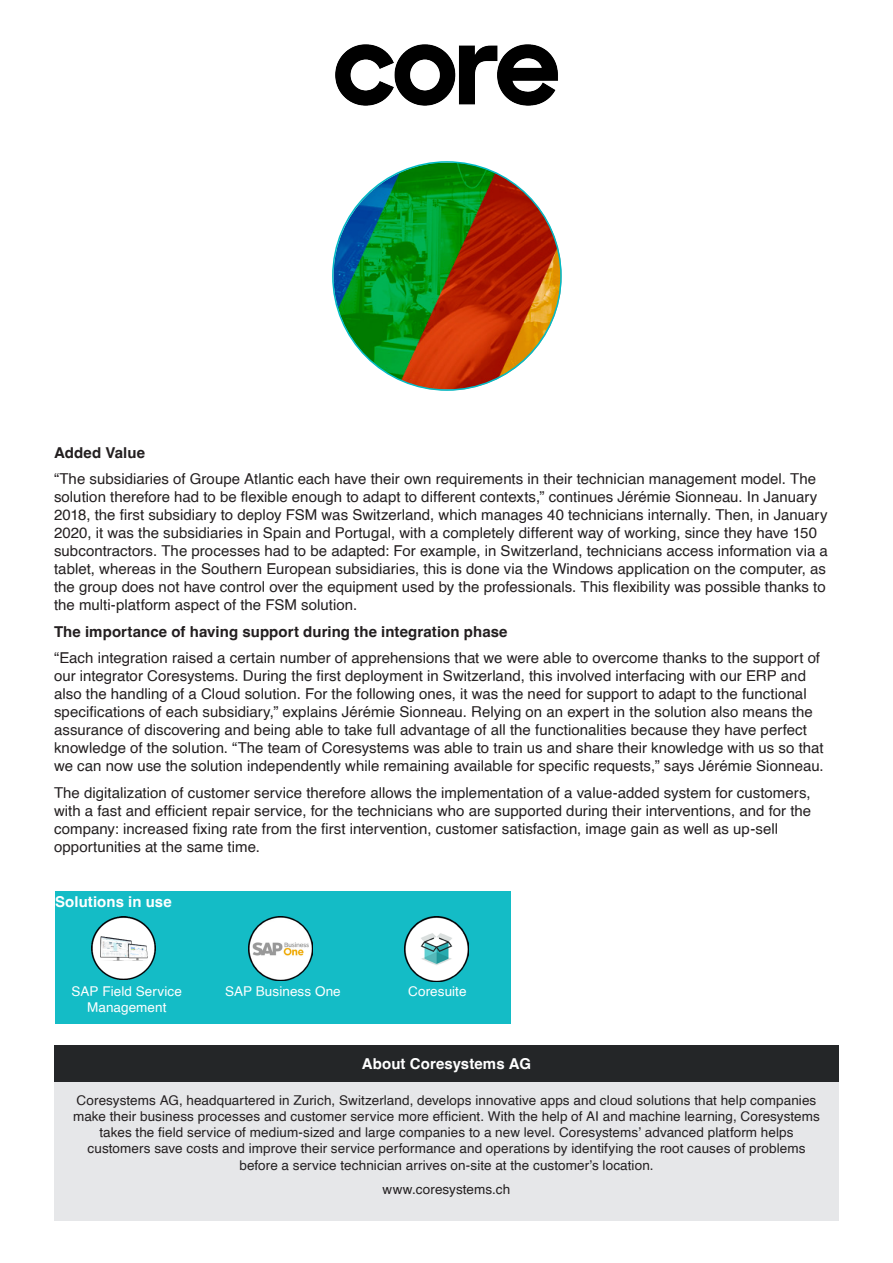
<style>
.page{position:relative;width:893px;height:1263px;background:#fff}
.page>*{position:absolute;margin:0;border:0;box-sizing:border-box;transform-origin:0 0}
.Body{font:15px/18px "Helvetica";color:#231f20}
.Body-2{font:700 15px "Helvetica";letter-spacing:.005em;color:#231f20}
.Box_Titel{font:700 15px "Helvetica";letter-spacing:.005em;color:#fff}
.Body-3{font:700 15px "Helvetica";letter-spacing:.005em;color:#fff}
.Body-4{font:13.5px/16.2px "Helvetica";letter-spacing:.005em;color:#231f20;text-align:center}
.Body-5{font:13.5px/16.2px "Helvetica";letter-spacing:.005em;color:#fff;text-align:center}
</style>
<div class="page">
<img style="left:334px;top:194px;width:227px;height:195px">
<div style="left:54px;top:1045px;width:785px;height:37px;background:#242628"></div>
<div style="left:54px;top:1082px;width:785px;height:139px;background:#e6e7e9"></div>
<div style="left:55px;top:891px;width:455px;height:133px;background:#14bcc6"></div>
<img style="left:91px;top:916px;width:64px;height:64px">
<img style="left:249px;top:916px;width:63px;height:64px">
<img style="left:404px;top:917px;width:65px;height:64px">
<img style="left:335px;top:44px;width:223px;height:150px">
<p class="Body-2" style="left:54px;top:443px;width:93px">Added Value</p>
<p class="Body" style="left:54px;top:470px;width:775px">“The subsidiaries of Groupe Atlantic each have their own requirements in their technician management model. The solution therefore had to be flexible enough to adapt to different contexts,” continues Jérémie Sionneau. In January 2018, the first subsidiary to deploy FSM was Switzerland, which manages 40 technicians internally. Then, in January 2020, it was the subsidiaries in Spain and Portugal, with a completely different way of working, since they have 150 subcontractors. The processes had to be adapted: For example, in Switzerland, technicians access information via a tablet, whereas in the Southern European subsidiaries, this is done via the Windows application on the computer, as the group does not have control over the equipment used by the professionals. This flexibility was possible thanks to the multi-platform aspect of the FSM solution.</p>
<p class="Body-2" style="left:54px;top:622px;width:455px">The importance of having support during the integration phase</p>
<p class="Body" style="left:54px;top:649px;width:771px">“Each integration raised a certain number of apprehensions that we were able to overcome thanks to the support of our integrator Coresystems. During the first deployment in Switzerland, this involved interfacing with our ERP and also the handling of a Cloud solution. For the following ones, it was the need for support to adapt to the functional specifications of each subsidiary,” explains Jérémie Sionneau. Relying on an expert in the solution also means the assurance of discovering and being able to take full advantage of all the functionalities because they have perfect knowledge of the solution. “The team of Coresystems was able to train us and share their knowledge with us so that we can now use the solution independently while remaining available for specific requests,” says Jérémie Sionneau.</p>
<p class="Body" style="left:54px;top:784px;width:759px">The digitalization of customer service therefore allows the implementation of a value-added system for customers, with a fast and efficient repair service, for the technicians who are supported during their interventions, and for the company: increased fixing rate from the first intervention, customer satisfaction, image gain as well as up-sell opportunities at the same time.</p>
<p class="Body-3" style="left:55px;top:892px;width:118px">Solutions in use</p>
<p class="Body-5" style="left:72px;top:983px;width:112px">SAP Field Service<br>Management</p>
<p class="Body-5" style="left:225px;top:983px;width:117px">SAP Business One</p>
<p class="Body-5" style="left:408px;top:983px;width:60px">Coresuite</p>
<p class="Box_Titel" style="left:362px;top:1054px;width:171px">About Coresystems AG</p>
<p class="Body-4" style="left:73px;top:1092px;width:748px">Coresystems AG, headquartered in Zurich, Switzerland, develops innovative apps and cloud solutions that help companies make their business processes and customer service more efficient. With the help of AI and machine learning, Coresystems takes the field service of medium-sized and large companies to a new level. Coresystems’ advanced platform helps customers save costs and improve their service performance and operations by identifying the root causes of problems before a service technician arrives on-site at the customer’s location.</p>
<p class="Body-4" style="left:383px;top:1182px;width:129px">www.coresystems.ch</p>
</div>
